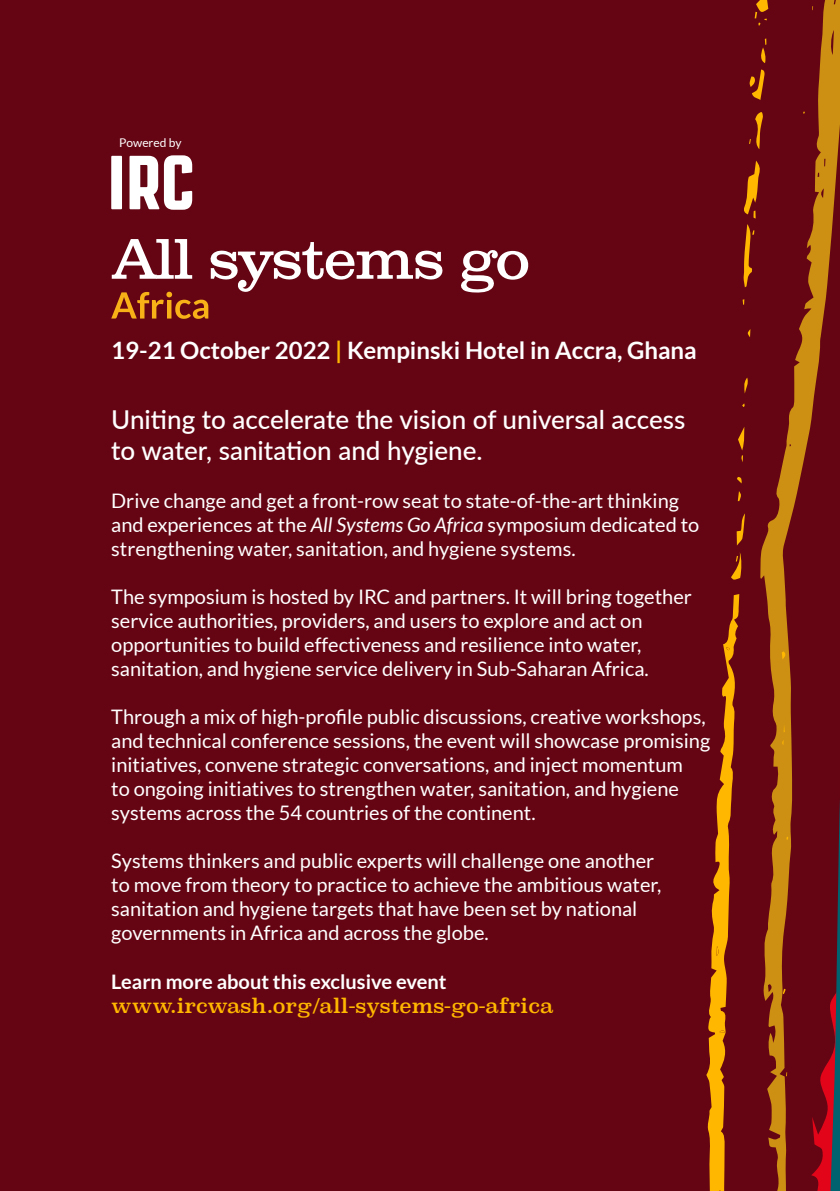
<style>
.page{position:relative;width:840px;height:1191px;background:#fff}
.page>*{position:absolute;margin:0;border:0;box-sizing:border-box;transform-origin:0 0}
.t1{font:500 26px/31.2px "Lato";color:#fff}
.t2{font:700 24px "Lato";color:#fff}
.t3{font:20px/24px "Lato";color:#fff}
.t4{font:20px "Superclarendon";color:#ffb700}
.t5{font:700 20px "Lato";color:#fff}
.t6{font:12px "Lato";color:#fff}
.s1{color:#ffb700}
.s2{font-style:italic}
</style>
<div class="page">
<div style="left:0;top:0;width:839px;height:1191px;background:#650513"></div>
<svg style="left:737px;top:0;width:102px;height:1191px"></svg>
<svg style="left:736px;top:513px;width:8px;height:32px"></svg>
<svg style="left:742px;top:377px;width:6px;height:16px"></svg>
<svg style="left:749px;top:70px;width:15px;height:30px"></svg>
<svg style="left:737px;top:491px;width:4px;height:10px"></svg>
<svg style="left:746px;top:329px;width:4px;height:8px"></svg>
<svg style="left:742px;top:161px;width:18px;height:57px"></svg>
<svg style="left:737px;top:477px;width:4px;height:6px"></svg>
<svg style="left:742px;top:299px;width:2px;height:6px"></svg>
<svg style="left:759px;top:38px;width:7px;height:25px"></svg>
<svg style="left:731px;top:552px;width:10px;height:28px"></svg>
<svg style="left:781px;top:739px;width:2px;height:6px"></svg>
<svg style="left:737px;top:427px;width:7px;height:35px"></svg>
<svg style="left:741px;top:403px;width:3px;height:4px"></svg>
<svg style="left:742px;top:224px;width:12px;height:63px"></svg>
<svg style="left:748px;top:112px;width:14px;height:37px"></svg>
<svg style="left:754px;top:0;width:13px;height:26px"></svg>
<svg style="left:781px;top:651px;width:5px;height:8px"></svg>
<svg style="left:782px;top:988px;width:3px;height:6px"></svg>
<svg style="left:706px;top:594px;width:33px;height:597px"></svg>
<svg style="left:461px;top:250px;width:67px;height:43px"></svg>
<svg style="left:111px;top:239px;width:332px;height:80px"></svg>
<svg style="left:129px;top:155px;width:63px;height:54px"></svg>
<div style="left:111px;top:156px;width:11px;height:53px;background:#fff"></div>
<p class="t6" style="left:119px;top:136px;width:64px">Powered by</p>
<p class="t2" style="left:111px;top:337px;width:586px">19-21 October 2022 <span class="s1">|</span> Kempinski Hotel in Accra, Ghana</p>
<h1 class="t1" style="left:111px;top:403px;width:575px">Uniting to accelerate the vision of universal access to water, sanitation and hygiene.</h1>
<p class="t3" style="left:111px;top:489px;width:589px">Drive change and get a front-row seat to state-of-the-art thinking and experiences at the <span class="s2">All Systems Go Africa</span> symposium dedicated to strengthening water, sanitation, and hygiene systems.</p>
<p class="t3" style="left:111px;top:585px;width:582px">The symposium is hosted by IRC and partners. It will bring together service authorities, providers, and users to explore and act on opportunities to build effectiveness and resilience into water, sanitation, and hygiene service delivery in Sub-Saharan Africa.</p>
<p class="t3" style="left:111px;top:705px;width:600px">Through a mix of high-profile public discussions, creative workshops, and technical conference sessions, the event will showcase promising initiatives, convene strategic conversations, and inject momentum<br>to ongoing initiatives to strengthen water, sanitation, and hygiene systems across the 54 countries of the continent.</p>
<p class="t3" style="left:111px;top:849px;width:551px">Systems thinkers and public experts will challenge one another to move from theory to practice to achieve the ambitious water, sanitation and hygiene targets that have been set by national governments in Africa and across the globe.</p>
<p class="t5" style="left:111px;top:969px;width:336px">Learn more about this exclusive event</p>
<p class="t4" style="left:111px;top:991px;width:443px">www.ircwash.org/all-systems-go-africa</p>
</div>
